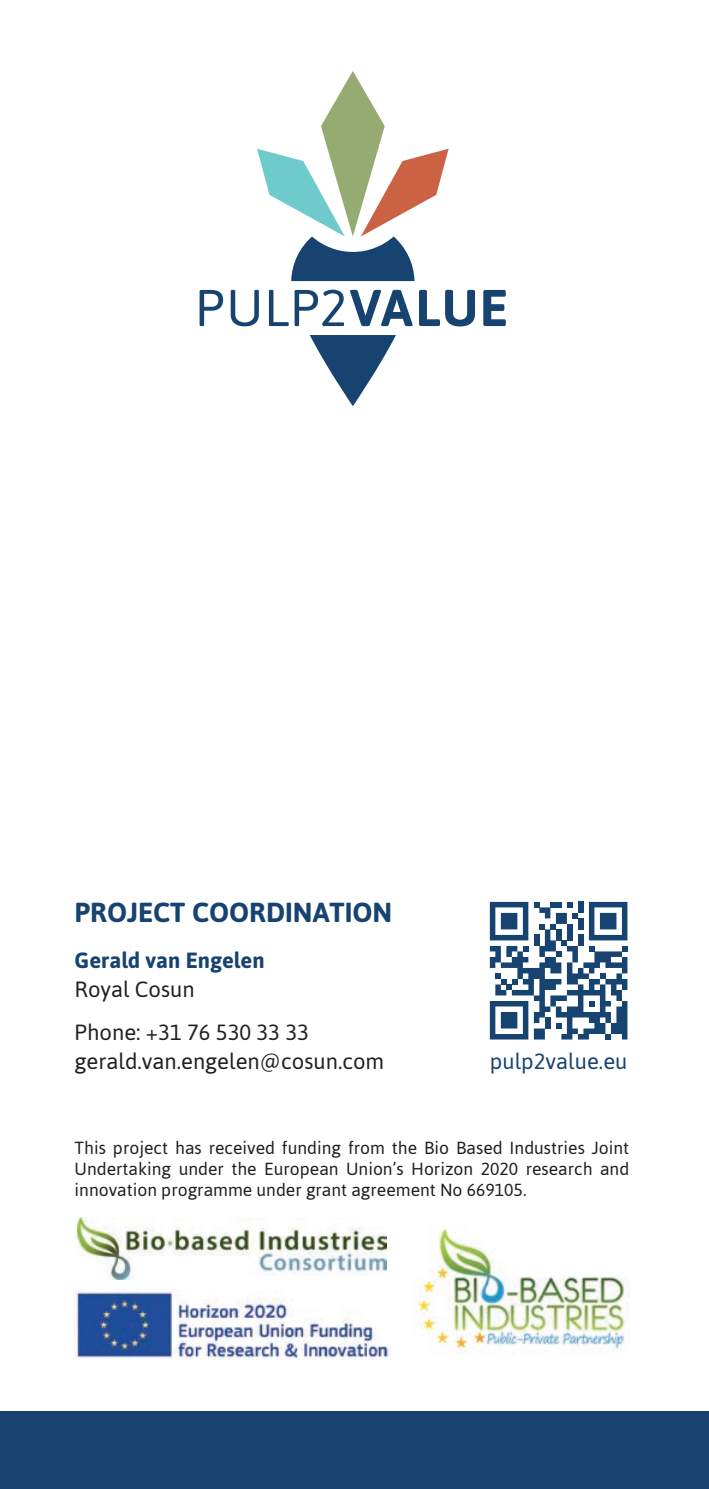
<style>
.page{position:relative;width:709px;height:1489px;background:#fff}
.page>*{position:absolute;margin:0;border:0;box-sizing:border-box;transform-origin:0 0}
.t1{font:700 27.5px "Asap";color:#174371}
.t2{font:22px/43px "Asap";color:#231f20}
.t3{font:700 22px "Asap";color:#174371}
.t4{font:22px "Asap";color:#174371}
.t5{font:17.5px/21px "Asap";color:#231f20;text-align:justify}
</style>
<div class="page">
<div style="left:0;top:1410px;width:709px;height:78px;background:#174371"></div>
<svg style="left:200px;top:290px;width:23px;height:36px"></svg>
<svg style="left:231px;top:290px;width:28px;height:36px"></svg>
<svg style="left:269px;top:289px;width:75px;height:37px"></svg>
<svg style="left:350px;top:290px;width:62px;height:36px"></svg>
<svg style="left:419px;top:290px;width:56px;height:36px"></svg>
<svg style="left:483px;top:290px;width:23px;height:36px"></svg>
<svg style="left:310px;top:335px;width:86px;height:71px"></svg>
<svg style="left:257px;top:71px;width:191px;height:210px"></svg>
<img style="left:418px;top:1229px;width:211px;height:125px">
<img style="left:78px;top:1217px;width:309px;height:62px">
<img style="left:74px;top:1289px;width:317px;height:70px">
<svg style="left:490px;top:901px;width:137px;height:138px"></svg>
<h1 class="t1" style="left:75px;top:895px;width:319px">PROJECT COORDINATION</h1>
<p class="t3" style="left:75px;top:947px;width:191px">Gerald van Engelen</p>
<p class="t2" style="left:75px;top:967px;width:236px">Royal Cosun<br>Phone: +31 76 530 33 33</p>
<p class="t2" style="left:75px;top:1039px;width:311px">gerald.van.engelen@cosun.com</p>
<p class="t4" style="left:490px;top:1047px;width:139px">pulp2value.eu</p>
<p class="t5" style="left:75px;top:1137px;width:556px">This project has received funding from the Bio Based Industries Joint Undertaking under the European Union’s Horizon 2020 research and innovation programme under grant agreement No 669105.</p>
</div>
